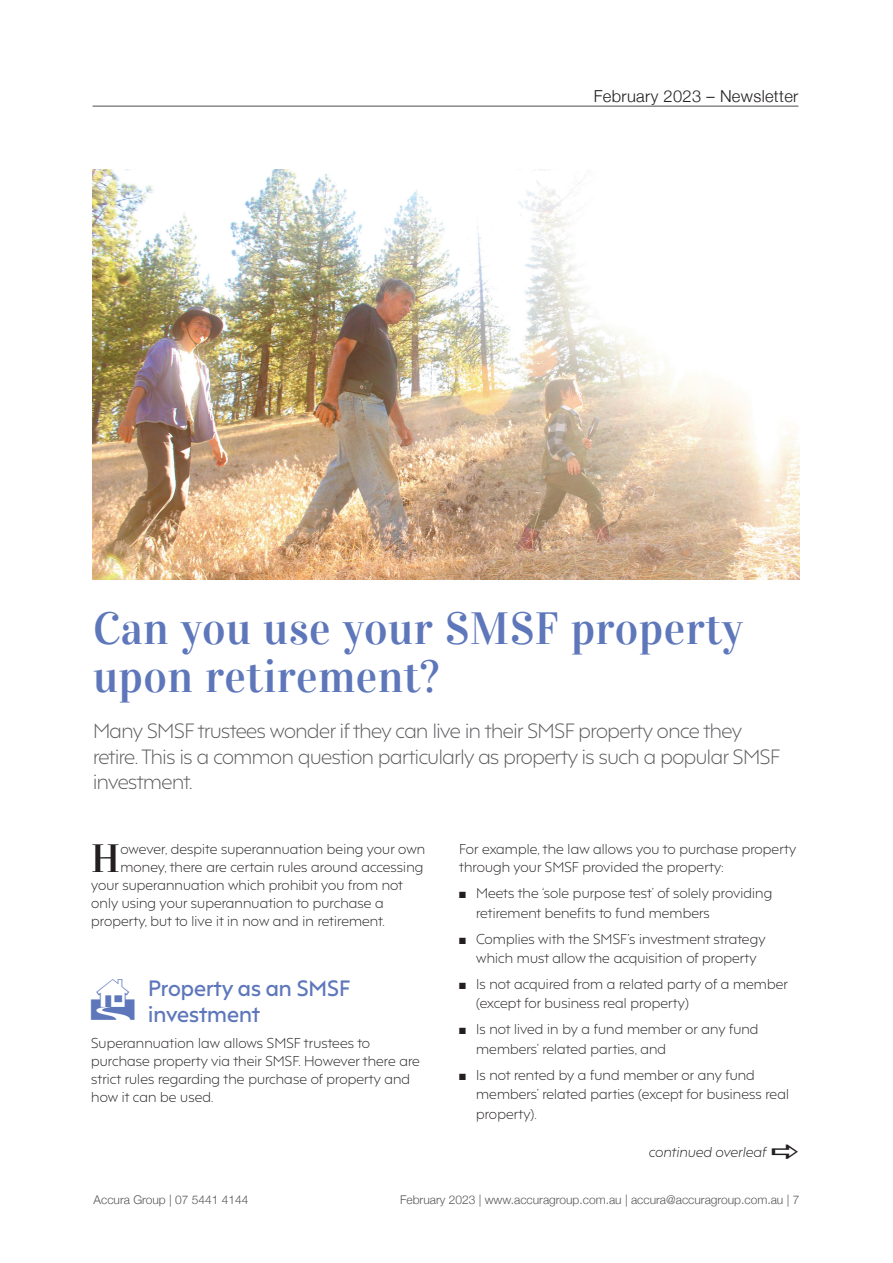
<style>
.page{position:relative;width:893px;height:1263px;background:#fff}
.page>*{position:absolute;margin:0;border:0;box-sizing:border-box;transform-origin:0 0}
.t1{font:45px/48px "Vidaloka";letter-spacing:.01em;color:#5e77bb}
.t2{font:39.3px "Vidaloka";color:#231f20}
.t3{font:600 21px/25.2px "F37 Hooj";color:#5e77bb}
.t4{font:300 19.5px/25.5px "F37 Hooj";letter-spacing:-.02em;color:#57585a}
.t5{font:300 16.5px "Helvetica Neue";letter-spacing:.02em;color:#231f20}
.t6{font:300 13.5px/19.5px "F37 Hooj";letter-spacing:.01em;color:#231f20}
.t7{font:italic 300 13.5px "F37 Hooj";letter-spacing:.01em;color:#231f20}
.t8{font:300 12px "Helvetica Neue";color:#57585a}
</style>
<div class="page">
<hr style="left:93px;top:106px;width:705px;height:1px;background:#231f20">
<img style="left:93px;top:169px;width:706px;height:410px">
<p class="t5" style="left:594px;top:83px;width:206px">February 2023 – Newsletter</p>
<h1 class="t1" style="left:93px;top:605px;width:651px">Can you use your SMSF property upon retirement?</h1>
<h3 class="t4" style="left:93px;top:716px;width:689px">Many SMSF trustees wonder if they can live in their SMSF property once they retire. This is a common question particularly as property is such a popular SMSF investment.</h3>
<h2 class="t2" style="left:91px;top:835px;width:30px">H</h2>
<p class="t6" style="left:120px;top:838px;width:306px">owever, despite superannuation being your own</p>
<p class="t6" style="left:120px;top:856px;width:304px">money, there are certain rules around accessing</p>
<p class="t6" style="left:91px;top:874px;width:313px">your superannuation which prohibit you from not</p>
<p class="t6" style="left:91px;top:892px;width:294px">only using your superannuation to purchase a</p>
<p class="t6" style="left:91px;top:910px;width:295px">property, but to live it in now and in retirement.</p>
<h3 class="t3" style="left:148px;top:974px;width:204px;text-indent:-57px">★ Property as an SMSF investment</h3>
<p class="t6" style="left:91px;top:1033px;width:330px;line-height:18px">Superannuation law allows SMSF trustees to purchase property via their SMSF. However there are strict rules regarding the purchase of property and how it can be used.</p>
<p class="t6" style="left:459px;top:839px;width:338px;line-height:18px">For example, the law allows you to purchase property through your SMSF provided the property:</p>
<p class="t6" style="left:476px;top:882px;width:298px;text-indent:-17px">■ Meets the ‘sole purpose test’ of solely providing retirement benefits to fund members</p>
<p class="t6" style="left:459px;top:927px;width:308px;text-align:center">■ Complies with the SMSF’s investment strategy which must allow the acquisition of property</p>
<p class="t6" style="left:476px;top:973px;width:313px;text-indent:-17px">■ Is not acquired from a related party of a member (except for business real property)</p>
<p class="t6" style="left:476px;top:1018px;width:284px;text-indent:-17px">■ Is not lived in by a fund member or any fund members’ related parties, and</p>
<p class="t6" style="left:476px;top:1063px;width:314px;text-indent:-17px">■ Is not rented by a fund member or any fund members’ related parties (except for business real property).</p>
<p class="t7" style="left:648px;top:1140px;width:119px">continued overleaf</p>
<p class="t8" style="left:94px;top:1190px;width:156px">Accura Group | 07 5441 4144</p>
<p class="t8" style="left:400px;top:1190px;width:401px">February 2023 | www.accuragroup.com.au | accura@accuragroup.com.au | 7</p>
</div>
